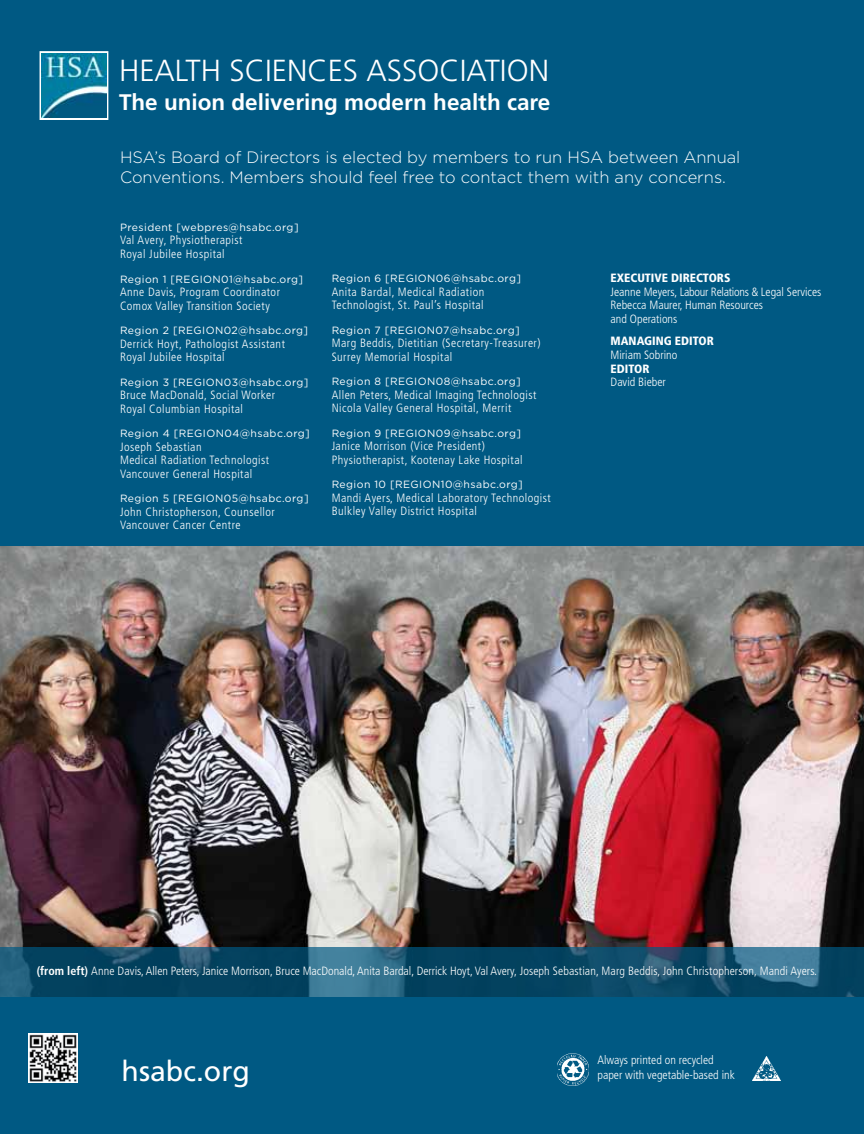
<style>
.page{position:relative;width:864px;height:1134px;background:#005983}
.page>*{position:absolute;margin:0;border:0;box-sizing:border-box;transform-origin:0 0}
.t1{font:300 30.45px "Frutiger";color:#fff}
.t2{font:28.5px "Frutiger";color:#fff}
.t3{font:700 22.5px "Frutiger";color:#fff}
.t4{font:300 16.5px/19.8px "Gotham";color:#fff}
.t5{font:300 condensed 12px/13.5px "Frutiger";letter-spacing:.04em;color:#fff}
.t6{font:300 condensed 12px/14px "Frutiger";color:#fff}
.t7{font:900 condensed 12px "Frutiger";color:#fff}
.t8{font:10.5px "Gotham";letter-spacing:.04em;color:#fff}
.s1{font-weight:700}
</style>
<div class="page">
<img style="left:557px;top:1054px;width:32px;height:32px">
<svg style="left:40px;top:51px;width:68px;height:69px"></svg>
<img style="left:41px;top:53px;width:65px;height:65px">
<img style="left:752px;top:1057px;width:29px;height:24px">
<img style="left:28px;top:1033px;width:49px;height:49px">
<img style="left:0;top:547px;width:864px;height:400px">
<svg style="left:0;top:947px;width:864px;height:49px;fill:#044260"></svg>
<h1 class="t1" style="left:119px;top:53px;width:431px">HEALTH SCIENCES ASSOCIATION</h1>
<h3 class="t3" style="left:119px;top:89px;width:433px">The union delivering modern health care</h3>
<h3 class="t4" style="left:120px;top:147px;width:622px">HSA’s Board of Directors is elected by members to run HSA between Annual<br>Conventions. Members should feel free to contact them with any concerns.</h3>
<p class="t8" style="left:120px;top:221px;width:180px">President [webpres@hsabc.org]</p>
<p class="t5" style="left:120px;top:234px;width:124px">Val Avery, Physiotherapist<br>Royal Jubilee Hospital</p>
<p class="t8" style="left:120px;top:272px;width:185px">Region 1 [REGION01@hsabc.org]</p>
<p class="t5" style="left:120px;top:285px;width:162px">Anne Davis, Program Coordinator<br>Comox Valley Transition Society</p>
<p class="t8" style="left:120px;top:324px;width:190px">Region 2 [REGION02@hsabc.org]</p>
<p class="t5" style="left:120px;top:337px;width:167px">Derrick Hoyt, Pathologist Assistant<br>Royal Jubilee Hospital</p>
<p class="t8" style="left:120px;top:375px;width:190px">Region 3 [REGION03@hsabc.org]</p>
<p class="t5" style="left:120px;top:389px;width:157px">Bruce MacDonald, Social Worker<br>Royal Columbian Hospital</p>
<p class="t8" style="left:120px;top:427px;width:191px">Region 4 [REGION04@hsabc.org]</p>
<p class="t5" style="left:120px;top:440px;width:151px">Joseph Sebastian<br>Medical Radiation Technologist<br>Vancouver General Hospital</p>
<p class="t8" style="left:120px;top:492px;width:190px">Region 5 [REGION05@hsabc.org]</p>
<p class="t5" style="left:120px;top:505px;width:156px">John Christopherson, Counsellor<br>Vancouver Cancer Centre</p>
<p class="t8" style="left:332px;top:272px;width:191px">Region 6 [REGION06@hsabc.org]</p>
<p class="t5" style="left:332px;top:285px;width:154px">Anita Bardal, Medical Radiation<br>Technologist, St. Paul’s Hospital</p>
<p class="t8" style="left:332px;top:323px;width:190px">Region 7 [REGION07@hsabc.org]</p>
<p class="t5" style="left:332px;top:336px;width:210px">Marg Beddis, Dietitian (Secretary-Treasurer)<br>Surrey Memorial Hospital</p>
<p class="t8" style="left:332px;top:375px;width:191px">Region 8 [REGION08@hsabc.org]</p>
<p class="t5" style="left:332px;top:388px;width:206px">Allen Peters, Medical Imaging Technologist<br>Nicola Valley General Hospital, Merrit</p>
<p class="t8" style="left:332px;top:426px;width:191px">Region 9 [REGION09@hsabc.org]</p>
<p class="t5" style="left:332px;top:440px;width:192px">Janice Morrison (Vice President)<br>Physiotherapist, Kootenay Lake Hospital</p>
<p class="t8" style="left:332px;top:478px;width:193px">Region 10 [REGION10@hsabc.org]</p>
<p class="t5" style="left:332px;top:491px;width:221px">Mandi Ayers, Medical Laboratory Technologist<br>Bulkley Valley District Hospital</p>
<p class="t7" style="left:611px;top:271px;width:121px">EXECUTIVE DIRECTORS</p>
<p class="t6" style="left:611px;top:285px;width:212px">Jeanne Meyers, Labour Relations &amp; Legal Services<br>Rebecca Maurer, Human Resources<br>and Operations</p>
<p class="t7" style="left:611px;top:334px;width:105px">MANAGING EDITOR</p>
<p class="t6" style="left:611px;top:348px;width:68px">Miriam Sobrino</p>
<p class="t7" style="left:611px;top:362px;width:40px">EDITOR</p>
<p class="t6" style="left:611px;top:375px;width:57px">David Bieber</p>
<p class="t6" style="left:37px;top:965px;width:782px"><span class="s1">(from left)</span> Anne Davis, Allen Peters, Janice Morrison, Bruce MacDonald, Anita Bardal, Derrick Hoyt, Val Avery, Joseph Sebastian, Marg Beddis, John Christopherson, Mandi Ayers.</p>
<h2 class="t2" style="left:122px;top:1055px;width:130px">hsabc.org</h2>
<p class="t6" style="left:598px;top:1052px;width:139px;line-height:15px">Always printed on recycled paper with vegetable-based ink</p>
</div>
